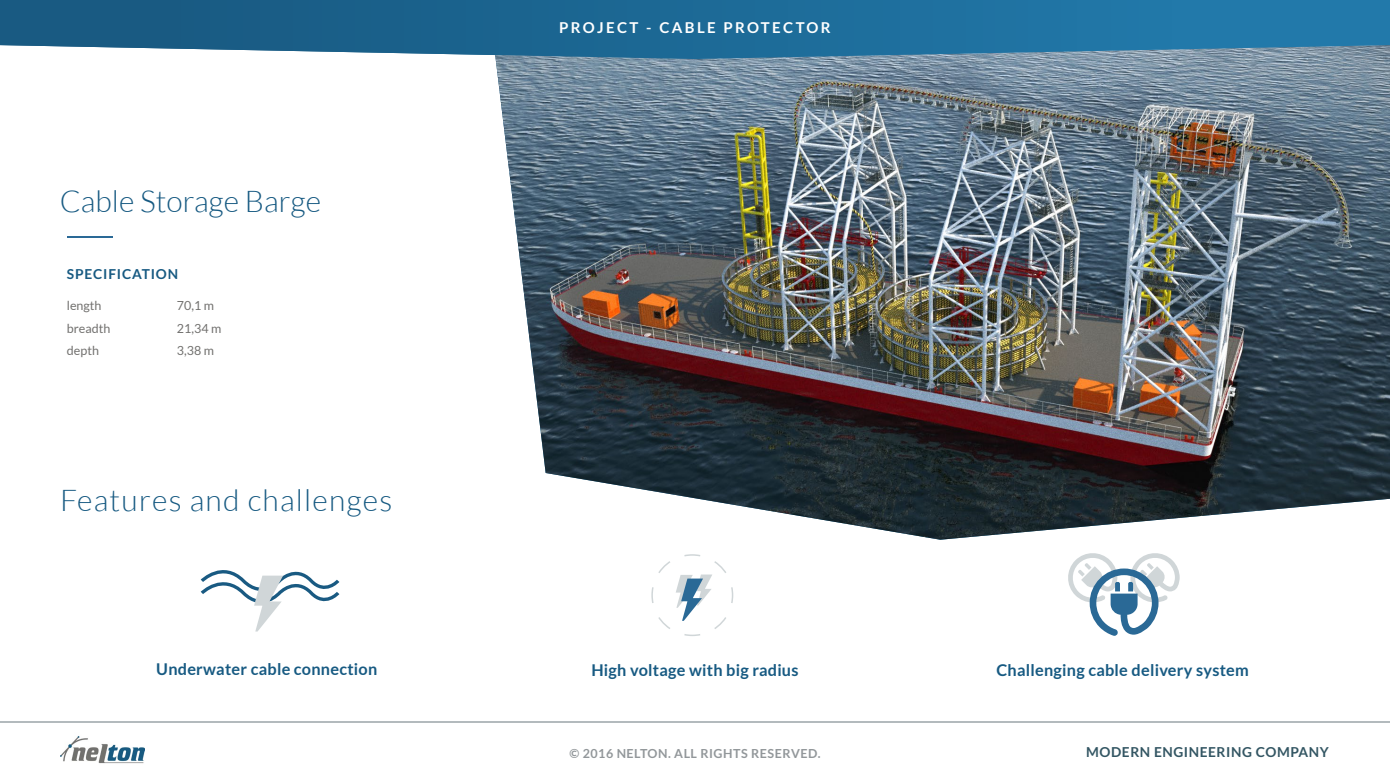
<style>
.page{position:relative;width:1390px;height:782px;background:#fff}
.page>*{position:absolute;margin:0;border:0;box-sizing:border-box;transform-origin:0 0}
.t1{font:300 30px "Lato";letter-spacing:.04em;color:#175a82}
.t2{font:300 30px "Lato";color:#175a82}
.t3{font:700 16.25px "Lato";letter-spacing:.015em;color:#175a82}
.t4{font:700 15px "Lato";letter-spacing:.16em;color:#fff}
.t5{font:700 13.75px "Lato";letter-spacing:.04em;color:#335663}
.t6{font:700 13.75px "Lato";letter-spacing:.06em;color:#175a82}
.t7{font:12.5px/22.5px "Lato";color:#72716f}
.t8{font:700 12.5px "Lato";letter-spacing:.04em;color:#92979a}
</style>
<div class="page">
<img style="left:60px;top:736px;width:85px;height:28px">
<hr style="left:0;top:721px;width:1389px;height:1px;background:#b3babd">
<img style="left:495px;top:59px;width:894px;height:480px">
<hr style="left:67px;top:236px;width:45px;height:1px;background:#2a6996">
<svg style="left:651px;top:554px;width:83px;height:82px"></svg>
<svg style="left:1068px;top:553px;width:111px;height:82px"></svg>
<svg style="left:200px;top:570px;width:140px;height:61px"></svg>
<svg style="left:0;top:0;width:1389px;height:59px;background:#2f749d"></svg>
<h1 class="t2" style="left:60px;top:182px;width:263px">Cable Storage Barge</h1>
<p class="t6" style="left:67px;top:266px;width:113px">SPECIFICATION</p>
<p class="t7" style="left:67px;top:294px;width:45px">length breadth depth</p>
<p class="t7" style="left:177px;top:294px;width:46px">70,1 m<br>21,34 m<br>3,38 m</p>
<h1 class="t1" style="left:60px;top:481px;width:334px">Features and challenges</h1>
<p class="t4" style="left:559px;top:18px;width:273px">PROJECT - CABLE PROTECTOR</p>
<p class="t3" style="left:156px;top:659px;width:222px">Underwater cable connection</p>
<p class="t3" style="left:591px;top:659px;width:209px">High voltage with big radius</p>
<p class="t3" style="left:996px;top:659px;width:254px">Challenging cable delivery system</p>
<p class="t8" style="left:569px;top:745px;width:252px">© 2016 NELTON. ALL RIGHTS RESERVED.</p>
<p class="t5" style="left:1086px;top:742px;width:244px">MODERN ENGINEERING COMPANY</p>
</div>
